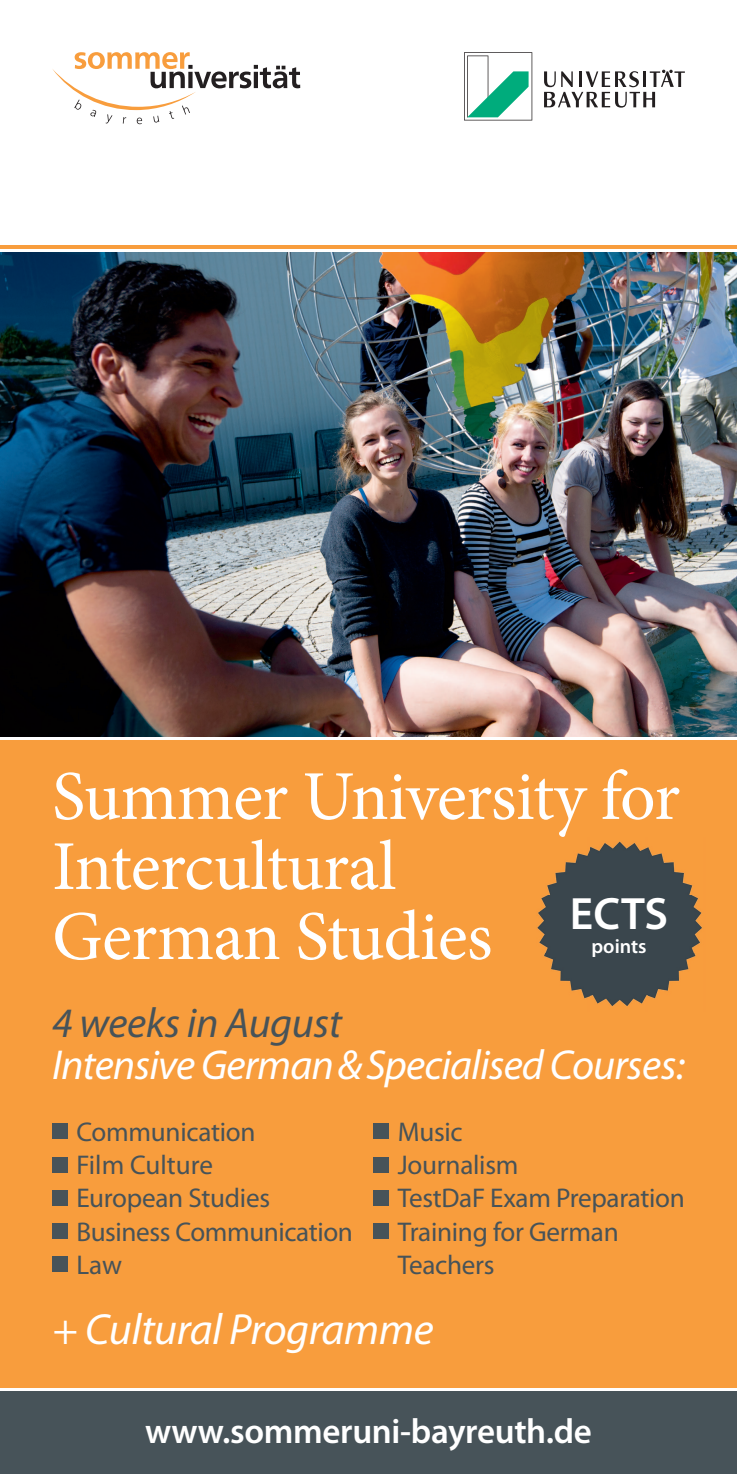
<style>
.page{position:relative;width:737px;height:1474px;background:#fff}
.page>*{position:absolute;margin:0;border:0;box-sizing:border-box;transform-origin:0 0}
.t1{font:70px/70px "Minion Pro";letter-spacing:-.01em;color:#fff}
.t2{font:600 45.5px "Myriad Pro";color:#fff}
.t3{font:italic 43.75px "Myriad Pro";letter-spacing:-.01em;color:#fff}
.t4{font:italic 42px "Myriad Pro";letter-spacing:-.02em;color:#fff}
.t5{font:italic 42px "Myriad Pro";letter-spacing:-.01em;color:#475359}
.t6{font:600 35px "Myriad Pro";letter-spacing:-.01em;color:#fff}
.t7{font:27.12px/33.2px "Myriad Pro";letter-spacing:-.01em;color:#475359}
.t8{font:600 20.12px "Myriad Pro";color:#fff}
</style>
<div class="page">
<hr style="left:0;top:246px;width:737px;height:3px;background:#f89d3d">
<svg style="left:464px;top:52px;width:68px;height:68px"></svg>
<svg style="left:544px;top:70px;width:141px;height:38px"></svg>
<svg style="left:52px;top:52px;width:248px;height:72px"></svg>
<img style="left:0;top:252px;width:737px;height:484px">
<div style="left:0;top:740px;width:737px;height:646px;background:#f89d3d"></div>
<div style="left:52px;top:1123px;width:15px;height:15px;background:#475359"></div>
<div style="left:52px;top:1156px;width:15px;height:16px;background:#475359"></div>
<div style="left:52px;top:1190px;width:15px;height:15px;background:#475359"></div>
<div style="left:52px;top:1223px;width:15px;height:15px;background:#475359"></div>
<div style="left:52px;top:1256px;width:15px;height:15px;background:#475359"></div>
<div style="left:373px;top:1123px;width:16px;height:15px;background:#475359"></div>
<div style="left:373px;top:1156px;width:16px;height:16px;background:#475359"></div>
<div style="left:373px;top:1190px;width:16px;height:15px;background:#475359"></div>
<div style="left:373px;top:1223px;width:16px;height:15px;background:#475359"></div>
<img style="left:537px;top:841px;width:165px;height:166px">
<div style="left:0;top:1390px;width:737px;height:83px;background:#475359"></div>
<h1 class="t1" style="left:52px;top:762px;width:629px">Summer University for<br>Intercultural<br>German Studies</h1>
<h2 class="t2" style="left:570px;top:885px;width:100px">ECTS</h2>
<p class="t8" style="left:591px;top:933px;width:57px">points</p>
<h3 class="t5" style="left:52px;top:996px;width:291px">4 weeks in August</h3>
<h3 class="t4" style="left:52px;top:1038px;width:634px">Intensive German &amp; Specialised Courses:</h3>
<p class="t7" style="left:76px;top:1114px;width:278px">Communication<br>Film Culture<br>European Studies<br>Business Communication<br>Law</p>
<p class="t7" style="left:398px;top:1114px;width:288px">Music<br>Journalism<br>TestDaF Exam Preparation<br>Training for German<br>Teachers</p>
<h3 class="t3" style="left:52px;top:1302px;width:383px">+ Cultural Programme</h3>
<p class="t6" style="left:145px;top:1408px;width:448px">www.sommeruni-bayreuth.de</p>
</div>
